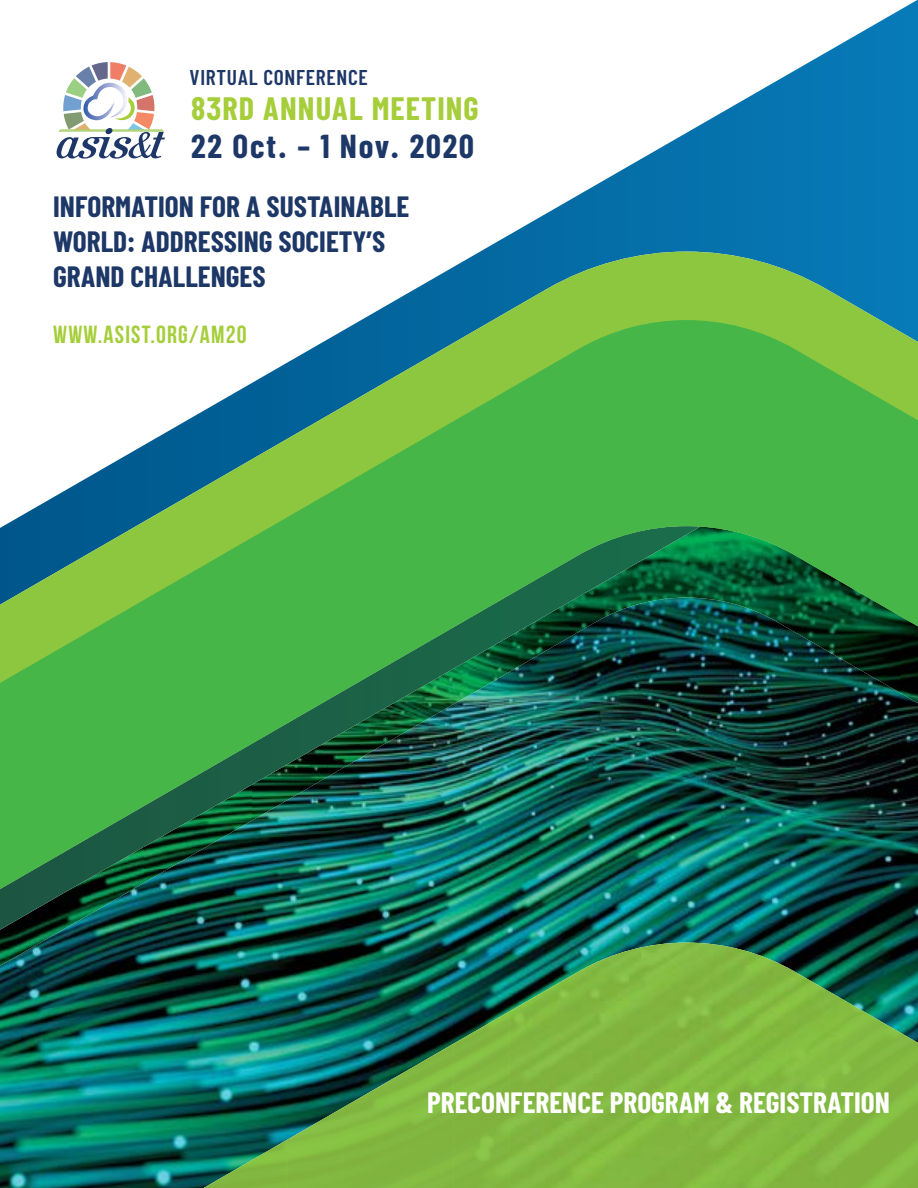
<style>
.page{position:relative;width:918px;height:1188px;background:#fff}
.page>*{position:absolute;margin:0;border:0;box-sizing:border-box;transform-origin:0 0}
.t1{font:700 33.3px "Barlow Condensed";letter-spacing:.055em;color:#1d3767}
.t2{font:700 32.4px "Barlow Condensed";letter-spacing:.035em;color:#a5ce3a}
.t3{font:700 29.4px/35.2px "Barlow Condensed";color:#1d3767}
.t4{font:700 29.4px "Barlow Condensed";color:#fff}
.t5{font:700 24.75px "Bebas Neue";letter-spacing:.05em;color:#a5ce3a}
.t6{font:600 21.45px "Barlow Condensed";letter-spacing:.035em;color:#1d3767}
</style>
<div class="page">
<img style="left:0;top:899px;width:918px;height:289px">
<svg style="left:56px;top:0;width:862px;height:239px"></svg>
<svg style="left:361px;top:239px;width:557px;height:81px;background:#59a38b"></svg>
<img style="left:0;top:930px;width:90px;height:36px">
<img style="left:0;top:899px;width:700px;height:31px">
<img style="left:0;top:320px;width:918px;height:579px">
<img style="left:509px;top:943px;width:334px;height:245px">
<img style="left:454px;top:1011px;width:56px;height:177px">
<img style="left:843px;top:999px;width:75px;height:189px">
<img style="left:343px;top:1043px;width:112px;height:145px">
<img style="left:287px;top:1107px;width:56px;height:81px">
<img style="left:204px;top:1139px;width:84px;height:49px">
<svg style="left:57px;top:62px;width:108px;height:97px"></svg>
<p class="t6" style="left:190px;top:64px;width:180px">VIRTUAL CONFERENCE</p>
<p class="t2" style="left:191px;top:88px;width:289px">83RD ANNUAL MEETING</p>
<p class="t1" style="left:191px;top:125px;width:284px">22 Oct. – 1 Nov. 2020</p>
<p class="t3" style="left:53px;top:188px;width:358px">INFORMATION FOR A SUSTAINABLE<br>WORLD: ADDRESSING SOCIETY’S<br>GRAND CHALLENGES</p>
<p class="t5" style="left:53px;top:321px;width:195px">WWW.ASIST.ORG/AM20</p>
<p class="t4" style="left:427px;top:1084px;width:464px">PRECONFERENCE PROGRAM &amp; REGISTRATION</p>
</div>
